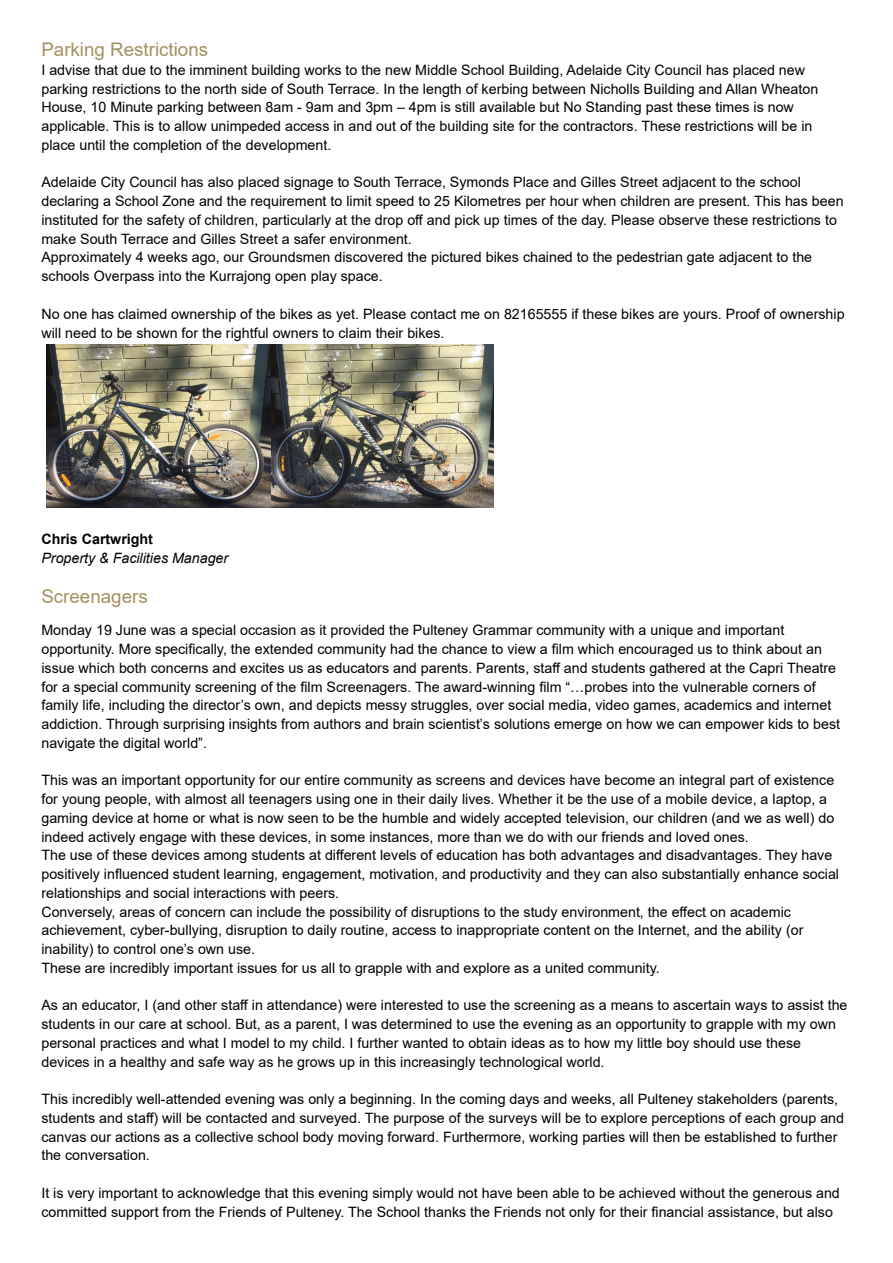
<style>
.page{position:relative;width:893px;height:1263px;background:#fff}
.page>*{position:absolute;margin:0;border:0;box-sizing:border-box;transform-origin:0 0}
.t1{font:18.75px "Arial";color:#a39161}
.t2{font:14.25px/18.8px "Arial";color:#000}
.t3{font:italic 14.25px "Arial";color:#000}
.t4{font:700 14.25px "Arial";color:#000}
</style>
<div class="page">
<img style="left:47px;top:344px;width:446px;height:163px">
<h1 class="t1" style="left:41px;top:37px;width:168px">Parking Restrictions</h1>
<p class="t2" style="left:41px;top:60px;width:778px">I advise that due to the imminent building works to the new Middle School Building, Adelaide City Council has placed new parking restrictions to the north side of South Terrace. In the length of kerbing between Nicholls Building and Allan Wheaton House, 10 Minute parking between 8am - 9am and 3pm – 4pm is still available but No Standing past these times is now applicable. This is to allow unimpeded access in and out of the building site for the contractors. These restrictions will be in place until the completion of the development.</p>
<p class="t2" style="left:41px;top:173px;width:804px">Adelaide City Council has also placed signage to South Terrace, Symonds Place and Gilles Street adjacent to the school declaring a School Zone and the requirement to limit speed to 25 Kilometres per hour when children are present. This has been instituted for the safety of children, particularly at the drop off and pick up times of the day. Please observe these restrictions to make South Terrace and Gilles Street a safer environment.<br>Approximately 4 weeks ago, our Groundsmen discovered the pictured bikes chained to the pedestrian gate adjacent to the schools Overpass into the Kurrajong open play space.</p>
<p class="t2" style="left:41px;top:304px;width:805px">No one has claimed ownership of the bikes as yet. Please contact me on 82165555 if these bikes are yours. Proof of ownership will need to be shown for the rightful owners to claim their bikes.</p>
<p class="t4" style="left:41px;top:529px;width:113px">Chris Cartwright</p>
<p class="t3" style="left:41px;top:548px;width:188px">Property &amp; Facilities Manager</p>
<h1 class="t1" style="left:41px;top:583px;width:108px">Screenagers</h1>
<p class="t2" style="left:41px;top:621px;width:800px">Monday 19 June was a special occasion as it provided the Pulteney Grammar community with a unique and important opportunity. More specifically, the extended community had the chance to view a film which encouraged us to think about an issue which both concerns and excites us as educators and parents. Parents, staff and students gathered at the Capri Theatre for a special community screening of the film Screenagers. The award-winning film “…probes into the vulnerable corners of family life, including the director’s own, and depicts messy struggles, over social media, video games, academics and internet addiction. Through surprising insights from authors and brain scientist’s solutions emerge on how we can empower kids to best navigate the digital world”.</p>
<p class="t2" style="left:41px;top:771px;width:799px">This was an important opportunity for our entire community as screens and devices have become an integral part of existence for young people, with almost all teenagers using one in their daily lives. Whether it be the use of a mobile device, a laptop, a gaming device at home or what is now seen to be the humble and widely accepted television, our children (and we as well) do indeed actively engage with these devices, in some instances, more than we do with our friends and loved ones.<br>The use of these devices among students at different levels of education has both advantages and disadvantages. They have positively influenced student learning, engagement, motivation, and productivity and they can also substantially enhance social relationships and social interactions with peers.<br>Conversely, areas of concern can include the possibility of disruptions to the study environment, the effect on academic achievement, cyber-bullying, disruption to daily routine, access to inappropriate content on the Internet, and the ability (or inability) to control one’s own use.<br>These are incredibly important issues for us all to grapple with and explore as a united community.</p>
<p class="t2" style="left:41px;top:996px;width:808px">As an educator, I (and other staff in attendance) were interested to use the screening as a means to ascertain ways to assist the students in our care at school. But, as a parent, I was determined to use the evening as an opportunity to grapple with my own personal practices and what I model to my child. I further wanted to obtain ideas as to how my little boy should use these devices in a healthy and safe way as he grows up in this increasingly technological world.</p>
<p class="t2" style="left:41px;top:1090px;width:804px">This incredibly well-attended evening was only a beginning. In the coming days and weeks, all Pulteney stakeholders (parents, students and staff) will be contacted and surveyed. The purpose of the surveys will be to explore perceptions of each group and canvas our actions as a collective school body moving forward. Furthermore, working parties will then be established to further the conversation.</p>
<p class="t2" style="left:41px;top:1183px;width:800px">It is very important to acknowledge that this evening simply would not have been able to be achieved without the generous and committed support from the Friends of Pulteney. The School thanks the Friends not only for their financial assistance, but also</p>
</div>
